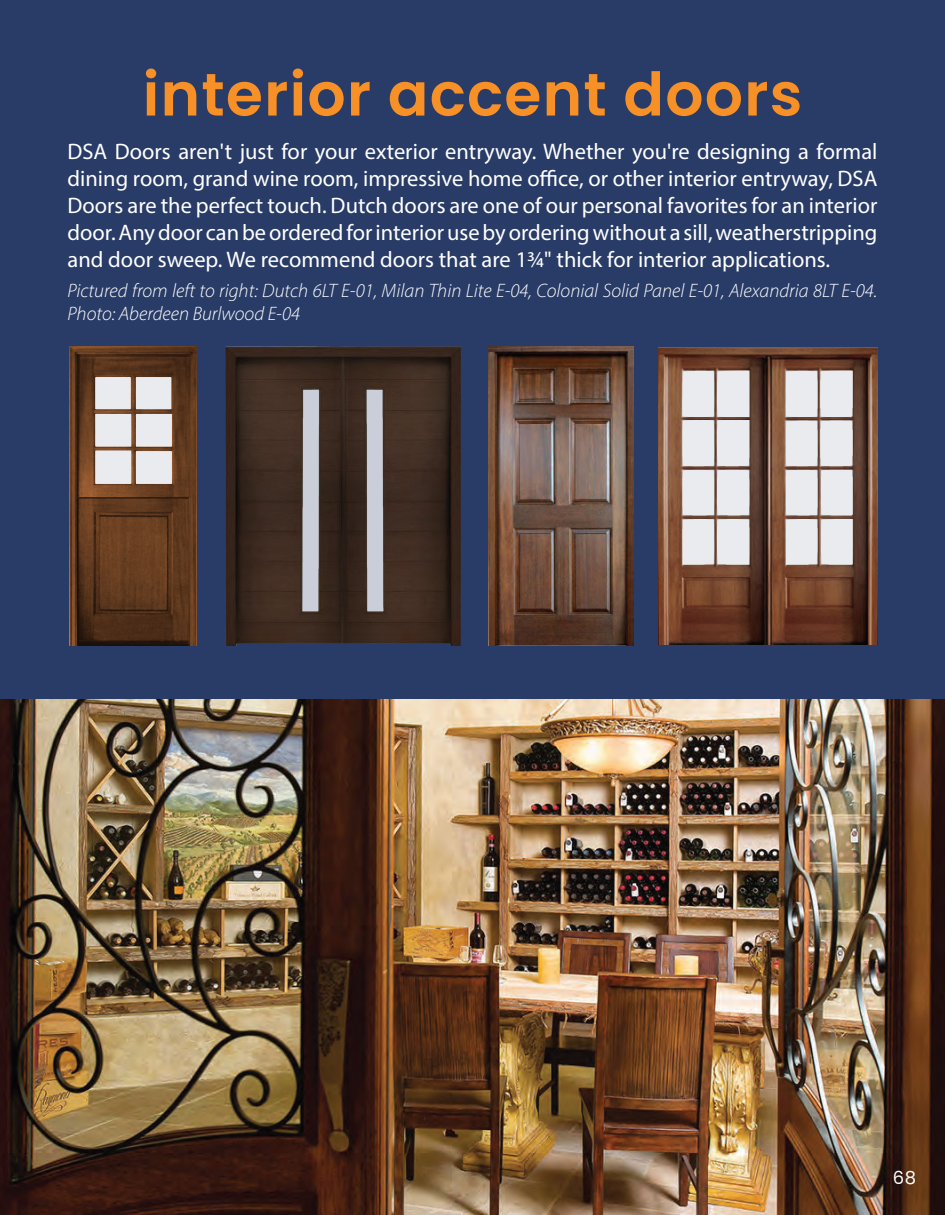
<style>
.page{position:relative;width:945px;height:1215px;background:#293c67}
.page>*{position:absolute;margin:0;border:0;box-sizing:border-box;transform-origin:0 0}
.t1{font:600 60px "Poppins";letter-spacing:.02em;color:#f69027}
.t2{font:22.5px/27px "Myriad Variable Concept";color:#fff;text-align:justify}
.t3{font:italic 19.5px/23.4px "Myriad Variable Concept";color:#fff}
.t4{font:18px "Poppins";color:#fff}
</style>
<div class="page">
<img style="left:0;top:700px;width:945px;height:515px">
<img style="left:69px;top:346px;width:127px;height:300px">
<img style="left:225px;top:346px;width:235px;height:300px">
<img style="left:489px;top:346px;width:145px;height:300px">
<img style="left:659px;top:347px;width:219px;height:298px">
<h1 class="t1" style="left:143px;top:60px;width:661px">interior accent doors</h1>
<p class="t2" style="left:68px;top:138px;width:812px">DSA Doors aren't just for your exterior entryway. Whether you're designing a formal dining room, grand wine room, impressive home office, or other interior entryway, DSA Doors are the perfect touch. Dutch doors are one of our personal favorites for an interior door. Any door can be ordered for interior use by ordering without a sill, weatherstripping and door sweep. We recommend doors that are 13/4" thick for interior applications.</p>
<p class="t3" style="left:68px;top:279px;width:812px">Pictured from left to right: Dutch 6LT E-01, Milan Thin Lite E-04, Colonial Solid Panel E-01, Alexandria 8LT E-04.<br>Photo: Aberdeen Burlwood E-04</p>
<p class="t4" style="left:893px;top:1167px;width:25px">68</p>
</div>
